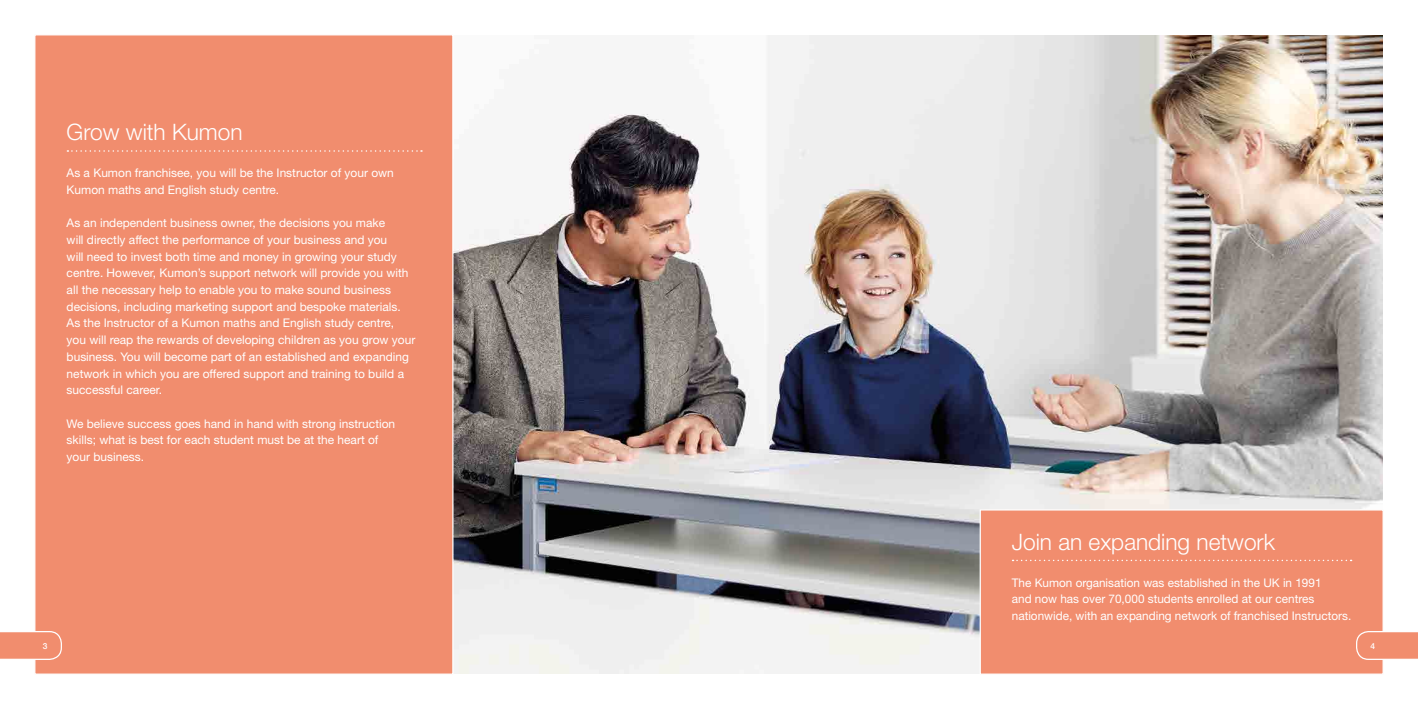
<style>
.page{position:relative;width:1418px;height:709px;background:#fff}
.page>*{position:absolute;margin:0;border:0;box-sizing:border-box;transform-origin:0 0}
.t1{font:300 22.62px "Helvetica Neue LT";color:#fff}
.t2{font:11.88px/16.8px "Helvetica Neue LT";color:#fff}
.t3{font:500 8.38px "Helvetica Neue LT";color:#fff}
</style>
<div class="page">
<img style="left:454px;top:35px;width:928px;height:638px">
<div style="left:979px;top:508px;width:404px;height:166px;background:#f18d6e"></div>
<svg style="left:1012px;top:559px;width:339px;height:2px"></svg>
<div style="left:35px;top:35px;width:419px;height:639px;background:#f18d6e"></div>
<svg style="left:0;top:630px;width:63px;height:30px;background:#f2997e"></svg>
<svg style="left:67px;top:150px;width:355px;height:2px"></svg>
<svg style="left:1355px;top:630px;width:62px;height:30px;background:#f2997e"></svg>
<h1 class="t1" style="left:67px;top:118px;width:177px">Grow with Kumon</h1>
<p class="t2" style="left:67px;top:164px;width:329px">As a Kumon franchisee, you will be the Instructor of your own<br>Kumon maths and English study centre.</p>
<p class="t2" style="left:67px;top:214px;width:350px">As an independent business owner, the decisions you make<br>will directly affect the performance of your business and you<br>will need to invest both time and money in growing your study centre. However, Kumon’s support network will provide you with all the necessary help to enable you to make sound business decisions, including marketing support and bespoke materials.<br>As the Instructor of a Kumon maths and English study centre, you will reap the rewards of developing children as you grow your business. You will become part of an established and expanding network in which you are offered support and training to build a successful career.</p>
<p class="t2" style="left:67px;top:415px;width:330px">We believe success goes hand in hand with strong instruction skills; what is best for each student must be at the heart of your business.</p>
<h1 class="t1" style="left:1011px;top:527px;width:265px">Join an expanding network</h1>
<p class="t2" style="left:1011px;top:574px;width:341px">The Kumon organisation was established in the UK in 1991<br>and now has over 70,000 students enrolled at our centres nationwide, with an expanding network of franchised Instructors.</p>
<p class="t3" style="left:43px;top:640px;width:6px">3</p>
<p class="t3" style="left:1370px;top:640px;width:6px">4</p>
<p class="t3" style="left:43px;top:644px;width:6px">4</p>
<p class="t3" style="left:1374px;top:644px;width:6px">5</p>
</div>
